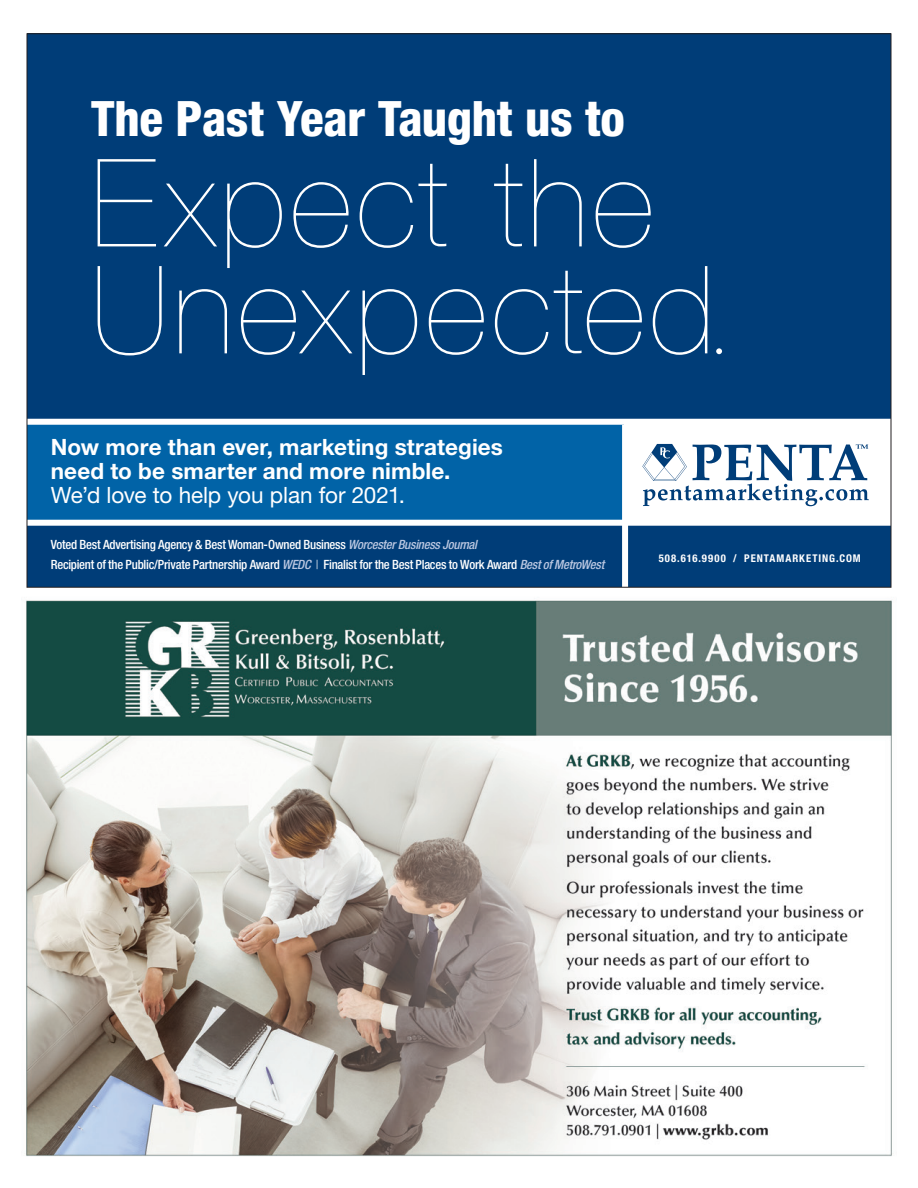
<style>
.page{position:relative;width:918px;height:1188px;background:#fff}
.page>*{position:absolute;margin:0;border:0;box-sizing:border-box;transform-origin:0 0}
.t1{font:200 122.25px/106.9px "Helvetica Neue LT Std";letter-spacing:.035em;color:#fff}
.t2{font:800 condensed 48.9px "Helvetica Neue LT Std";letter-spacing:-.01em;color:#fff}
.t3{font:700 22.5px/24px "Helvetica Neue LT Std";letter-spacing:.005em;color:#fff}
.t4{font:500 condensed 12.75px/19.5px "Helvetica Neue LT Std";letter-spacing:-.02em;color:#fff}
.t5{font:700 condensed 10.65px "Helvetica Neue LT Std";letter-spacing:.09em;color:#fff}
.s1{font-family:"Garamond 3 LT Std";font-weight:400;font-size:60px}
.s2{font-weight:400}
.s3{font-style:italic;color:#bac7e1}
.s4{font-weight:300}
</style>
<div class="page">
<img style="left:25px;top:600px;width:868px;height:556px">
<div style="left:625px;top:526px;width:266px;height:61px;background:#003d78"></div>
<div style="left:27px;top:34px;width:864px;height:387px;background:#003d78"></div>
<div style="left:27px;top:422px;width:599px;height:99px;background:#0163a7"></div>
<div style="left:27px;top:526px;width:599px;height:61px;background:#003d78"></div>
<svg style="left:642px;top:444px;width:227px;height:62px"></svg>
<div style="left:622px;top:425px;width:6px;height:162px;background:#fff"></div>
<div style="left:27px;top:419px;width:864px;height:6px;background:#fff"></div>
<div style="left:27px;top:520px;width:864px;height:6px;background:#fff"></div>
<p class="t2" style="left:91px;top:89px;width:536px">The Past Year Taught us to</p>
<p class="t1" style="left:91px;top:149px;width:637px">Expect the<br>Unexpected<span class="s1">.</span></p>
<p class="t3" style="left:51px;top:434px;width:454px">Now more than ever, marketing strategies need to be smarter and more nimble.<br><span class="s2">We’d love to help you plan for 2021.</span></p>
<p class="t4" style="left:51px;top:535px;width:555px">Voted Best Advertising Agency &amp; Best Woman-Owned Business <span class="s3">Worcester Business Journal<br></span>Recipient of the Public/Private Partnership Award <span class="s3">WEDC</span> <span class="s4">|</span> Finalist for the Best Places to Work Award <span class="s3">Best of MetroWest</span></p>
<p class="t5" style="left:659px;top:551px;width:204px">508.616.9900 / PENTAMARKETING.COM</p>
</div>
